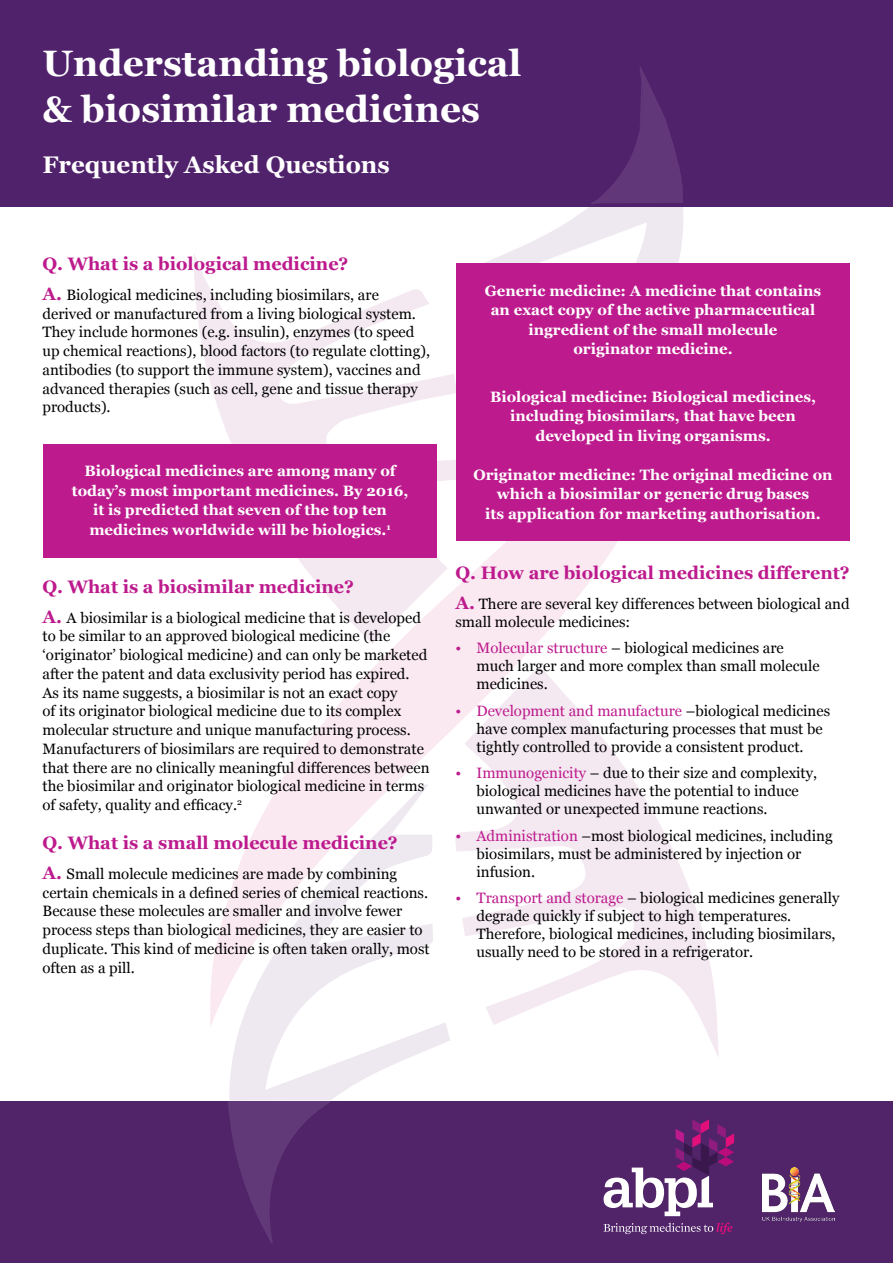
<style>
.page{position:relative;width:893px;height:1263px;background:#fff}
.page>*{position:absolute;margin:0;border:0;box-sizing:border-box;transform-origin:0 0}
.t1{font:700 36.75px/46.5px "Georgia";color:#fff}
.t2{font:700 24px "Georgia";color:#fff}
.t3{font:700 18px "Georgia";color:#bd1a8d}
.t4{font:15px/18.8px "Georgia";color:#000}
.t5{font:700 15px/19.5px "Georgia";color:#fff;text-align:center}
.s1{font-weight:700;font-size:18px;color:#bd1a8d}
.s2{color:#bd1a8d}
</style>
<div class="page">
<div style="left:0;top:0;width:893px;height:206px;background:#51226c"></div>
<div style="left:0;top:1101px;width:893px;height:162px;background:#51246a"></div>
<svg style="left:210px;top:540px;width:489px;height:487px"></svg>
<svg style="left:194px;top:254px;width:265px;height:390px"></svg>
<svg style="left:455px;top:665px;width:264px;height:392px"></svg>
<svg style="left:471px;top:206px;width:215px;height:57px"></svg>
<svg style="left:229px;top:784px;width:221px;height:316px"></svg>
<svg style="left:228px;top:1100px;width:102px;height:144px"></svg>
<svg style="left:591px;top:67px;width:92px;height:137px"></svg>
<div style="left:43px;top:444px;width:394px;height:114px;background:#bd1a8d"></div>
<div style="left:456px;top:263px;width:394px;height:277px;background:#bd1a8d"></div>
<svg style="left:603px;top:1223px;width:129px;height:11px"></svg>
<svg style="left:603px;top:1119px;width:131px;height:97px"></svg>
<img style="left:762px;top:1168px;width:72px;height:54px">
<h1 class="t1" style="left:43px;top:40px;width:480px">Understanding biological &amp; biosimilar medicines</h1>
<h2 class="t2" style="left:43px;top:151px;width:349px">Frequently Asked Questions</h2>
<p class="t3" style="left:43px;top:253px;width:307px">Q. What is a biological medicine?</p>
<p class="t4" style="left:43px;top:285px;width:389px"><span class="s1">A.</span> Biological medicines, including biosimilars, are derived or manufactured from a living biological system.<br>They include hormones (e.g. insulin), enzymes (to speed up chemical reactions), blood factors (to regulate clotting), antibodies (to support the immune system), vaccines and advanced therapies (such as cell, gene and tissue therapy products).</p>
<p class="t5" style="left:72px;top:461px;width:338px">Biological medicines are among many of today’s most important medicines. By 2016, it is predicted that seven of the top ten medicines worldwide will be biologics.<sup>1</sup></p>
<p class="t3" style="left:43px;top:576px;width:313px">Q. What is a biosimilar medicine?</p>
<p class="t4" style="left:43px;top:608px;width:389px"><span class="s1">A.</span> A biosimilar is a biological medicine that is developed to be similar to an approved biological medicine (the ‘originator’ biological medicine) and can only be marketed after the patent and data exclusivity period has expired.<br>As its name suggests, a biosimilar is not an exact copy<br>of its originator biological medicine due to its complex molecular structure and unique manufacturing process.<br>Manufacturers of biosimilars are required to demonstrate that there are no clinically meaningful differences between the biosimilar and originator biological medicine in terms of safety, quality and efficacy.<sup>2</sup></p>
<p class="t3" style="left:43px;top:832px;width:357px">Q. What is a small molecule medicine?</p>
<p class="t4" style="left:43px;top:864px;width:389px"><span class="s1">A.</span> Small molecule medicines are made by combining certain chemicals in a defined series of chemical reactions.<br>Because these molecules are smaller and involve fewer process steps than biological medicines, they are easier to duplicate. This kind of medicine is often taken orally, most often as a pill.</p>
<p class="t5" style="left:485px;top:281px;width:338px">Generic medicine: A medicine that contains an exact copy of the active pharmaceutical ingredient of the small molecule<br>originator medicine.</p>
<p class="t5" style="left:490px;top:387px;width:327px">Biological medicine: Biological medicines, including biosimilars, that have been developed in living organisms.</p>
<p class="t5" style="left:473px;top:465px;width:361px">Originator medicine: The original medicine on which a biosimilar or generic drug bases<br>its application for marketing authorisation.</p>
<p class="t3" style="left:455px;top:562px;width:396px">Q. How are biological medicines different?</p>
<p class="t4" style="left:455px;top:595px;width:396px;line-height:18px"><span class="s1">A.</span> There are several key differences between biological and small molecule medicines:</p>
<p class="t4" style="left:476px;top:639px;width:345px;line-height:18px;text-indent:-21px"><span class="s2">• Molecular structure</span> – biological medicines are much larger and more complex than small molecule medicines.</p>
<p class="t4" style="left:476px;top:702px;width:355px;line-height:18px;text-indent:-21px"><span class="s2">• Development and manufacture</span> –biological medicines have complex manufacturing processes that must be tightly controlled to provide a consistent product.</p>
<p class="t4" style="left:476px;top:764px;width:342px;line-height:18px;text-indent:-21px"><span class="s2">• Immunogenicity</span> – due to their size and complexity, biological medicines have the potential to induce unwanted or unexpected immune reactions.</p>
<p class="t4" style="left:476px;top:827px;width:358px;line-height:18px;text-indent:-21px"><span class="s2">• Administration</span> –most biological medicines, including biosimilars, must be administered by injection or infusion.</p>
<p class="t4" style="left:476px;top:889px;width:364px;line-height:18px;text-indent:-21px"><span class="s2">• Transport and storage</span> – biological medicines generally degrade quickly if subject to high temperatures.<br>Therefore, biological medicines, including biosimilars, usually need to be stored in a refrigerator.</p>
</div>
